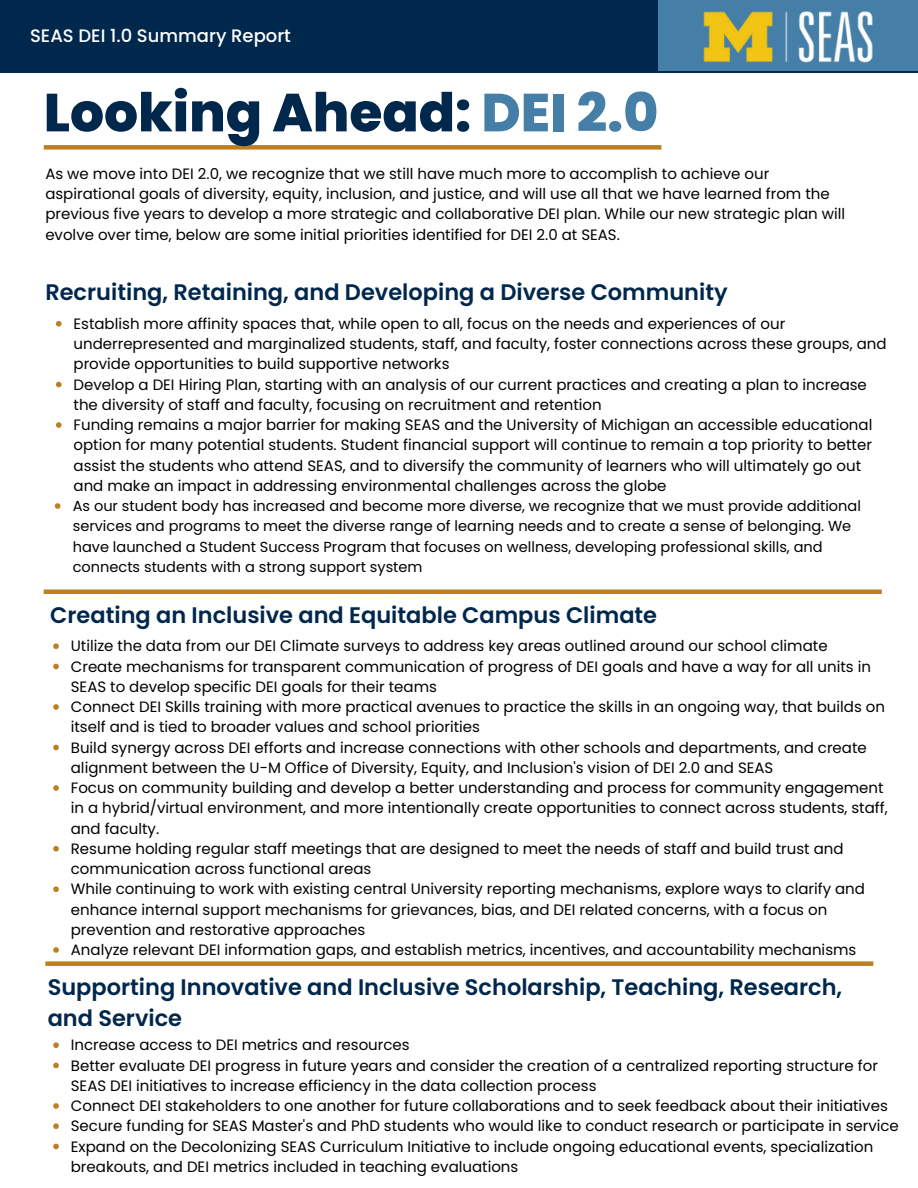
<style>
.page{position:relative;width:918px;height:1188px;background:#fff}
.page>*{position:absolute;margin:0;border:0;box-sizing:border-box;transform-origin:0 0}
.t1{font:800 53.55px "Poppins";color:#00274c}
.t2{font:600 22.5px/30.3px "Poppins";color:#00274c}
.t3{font:500 18px "Poppins";color:#fff}
.t4{font:15px/20.2px "Poppins";color:#000}
.t5{font:14.55px/20.2px "Poppins";color:#000}
.s1{color:#457fa7}
</style>
<div class="page">
<div style="left:0;top:0;width:918px;height:72px;background:#00274c"></div>
<div style="left:658px;top:0;width:260px;height:71px;background:#457fa7"></div>
<img style="left:703px;top:11px;width:170px;height:52px">
<div style="left:44px;top:145px;width:617px;height:5px;background:#bd7f22"></div>
<svg style="left:56px;top:321px;width:6px;height:6px"></svg>
<svg style="left:56px;top:382px;width:6px;height:5px"></svg>
<svg style="left:56px;top:422px;width:6px;height:6px"></svg>
<svg style="left:55px;top:503px;width:5px;height:6px"></svg>
<svg style="left:53px;top:643px;width:6px;height:6px"></svg>
<svg style="left:53px;top:664px;width:6px;height:5px"></svg>
<svg style="left:53px;top:704px;width:6px;height:6px"></svg>
<svg style="left:53px;top:745px;width:6px;height:5px"></svg>
<svg style="left:53px;top:785px;width:6px;height:6px"></svg>
<svg style="left:53px;top:846px;width:6px;height:6px"></svg>
<svg style="left:53px;top:886px;width:6px;height:6px"></svg>
<svg style="left:53px;top:947px;width:6px;height:6px"></svg>
<svg style="left:53px;top:1042px;width:6px;height:6px"></svg>
<svg style="left:53px;top:1063px;width:6px;height:5px"></svg>
<svg style="left:53px;top:1103px;width:6px;height:6px"></svg>
<svg style="left:53px;top:1123px;width:6px;height:6px"></svg>
<svg style="left:53px;top:1144px;width:6px;height:5px"></svg>
<div style="left:44px;top:589px;width:838px;height:5px;background:#bd7f22"></div>
<div style="left:45px;top:961px;width:828px;height:5px;background:#bd7f22"></div>
<p class="t3" style="left:30px;top:23px;width:262px">SEAS DEI 1.0 Summary Report</p>
<h1 class="t1" style="left:44px;top:75px;width:616px">Looking Ahead: <span class="s1">DEI 2.0</span></h1>
<p class="t4" style="left:45px;top:163px;width:801px">As we move into DEI 2.0, we recognize that we still have much more to accomplish to achieve our aspirational goals of diversity, equity, inclusion, and justice, and will use all that we have learned from the previous five years to develop a more strategic and collaborative DEI plan. While our new strategic plan will evolve over time, below are some initial priorities identified for DEI 2.0 at SEAS.</p>
<h2 class="t2" style="left:45px;top:277px;width:684px">Recruiting, Retaining, and Developing a Diverse Community</h2>
<p class="t4" style="left:74px;top:313px;width:815px">Establish more affinity spaces that, while open to all, focus on the needs and experiences of our underrepresented and marginalized students, staff, and faculty, foster connections across these groups, and provide opportunities to build supportive networks<br>Develop a DEI Hiring Plan, starting with an analysis of our current practices and creating a plan to increase the diversity of staff and faculty, focusing on recruitment and retention<br>Funding remains a major barrier for making SEAS and the University of Michigan an accessible educational option for many potential students. Student financial support will continue to remain a top priority to better assist the students who attend SEAS, and to diversify the community of learners who will ultimately go out and make an impact in addressing environmental challenges across the globe</p>
<p class="t5" style="left:73px;top:496px;width:790px">As our student body has increased and become more diverse, we recognize that we must provide additional services and programs to meet the diverse range of learning needs and to create a sense of belonging. We have launched a Student Success Program that focuses on wellness, developing professional skills, and connects students with a strong support system</p>
<h2 class="t2" style="left:50px;top:600px;width:608px">Creating an Inclusive and Equitable Campus Climate</h2>
<p class="t4" style="left:71px;top:636px;width:818px">Utilize the data from our DEI Climate surveys to address key areas outlined around our school climate<br>Create mechanisms for transparent communication of progress of DEI goals and have a way for all units in SEAS to develop specific DEI goals for their teams<br>Connect DEI Skills training with more practical avenues to practice the skills in an ongoing way, that builds on itself and is tied to broader values and school priorities<br>Build synergy across DEI efforts and increase connections with other schools and departments, and create alignment between the U-M Office of Diversity, Equity, and Inclusion's vision of DEI 2.0 and SEAS<br>Focus on community building and develop a better understanding and process for community engagement in a hybrid/virtual environment, and more intentionally create opportunities to connect across students, staff, and faculty.<br>Resume holding regular staff meetings that are designed to meet the needs of staff and build trust and communication across functional areas<br>While continuing to work with existing central University reporting mechanisms, explore ways to clarify and enhance internal support mechanisms for grievances, bias, and DEI related concerns, with a focus on prevention and restorative approaches<br>Analyze relevant DEI information gaps, and establish metrics, incentives, and accountability mechanisms</p>
<h2 class="t2" style="left:48px;top:972px;width:796px">Supporting Innovative and Inclusive Scholarship, Teaching, Research, and Service</h2>
<p class="t4" style="left:71px;top:1035px;width:830px">Increase access to DEI metrics and resources<br>Better evaluate DEI progress in future years and consider the creation of a centralized reporting structure for SEAS DEI initiatives to increase efficiency in the data collection process<br>Connect DEI stakeholders to one another for future collaborations and to seek feedback about their initiatives Secure funding for SEAS Master's and PhD students who would like to conduct research or participate in service Expand on the Decolonizing SEAS Curriculum Initiative to include ongoing educational events, specialization breakouts, and DEI metrics included in teaching evaluations</p>
</div>
